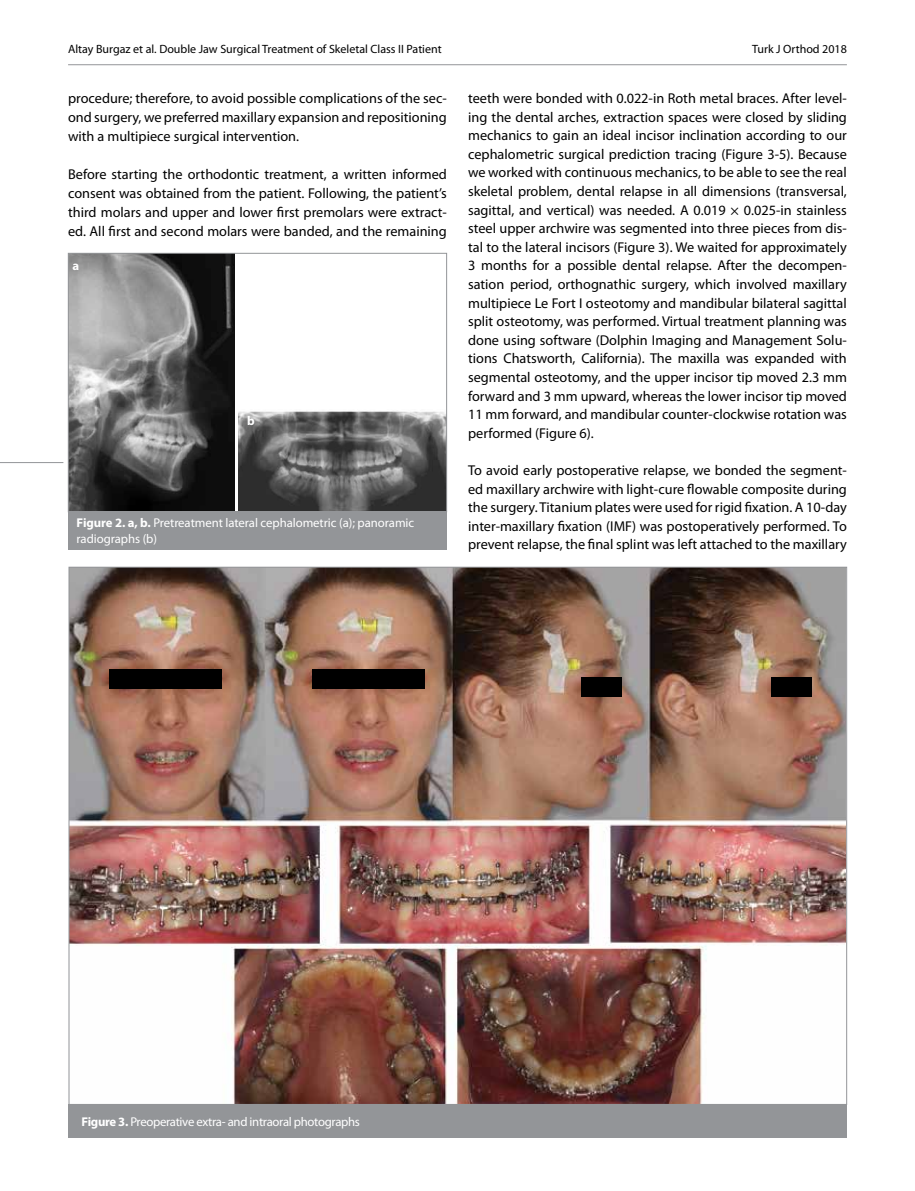
<style>
.page{position:relative;width:915px;height:1191px;background:#fff}
.page>*{position:absolute;margin:0;border:0;box-sizing:border-box;transform-origin:0 0}
.t1{font:14.25px/18.6px "Myriad Pro";color:#000;text-align:justify}
.t2{font:12.75px/15.3px "Myriad Pro";letter-spacing:-.01em;color:#fff}
.t3{font:700 12.75px "Myriad Pro";color:#fff}
.t4{font:12px "Myriad Pro";color:#000}
.s1{font-weight:700}
</style>
<div class="page">
<hr style="left:68px;top:64px;width:778px;height:1px;background:#939598">
<hr style="left:0;top:462px;width:63px;height:1px;background:#939598">
<img style="left:71px;top:569px;width:773px;height:533px">
<div style="left:69px;top:1104px;width:777px;height:33px;background:#939598"></div>
<img style="left:70px;top:255px;width:165px;height:255px">
<img style="left:239px;top:411px;width:205px;height:99px">
<div style="left:68px;top:253px;width:378px;height:259px;border:1px solid #939598"></div>
<div style="left:68px;top:511px;width:378px;height:38px;background:#939598"></div>
<div style="left:109px;top:669px;width:113px;height:20px;background:#000"></div>
<div style="left:313px;top:669px;width:112px;height:20px;background:#000"></div>
<div style="left:581px;top:676px;width:40px;height:20px;background:#000"></div>
<div style="left:771px;top:676px;width:40px;height:20px;background:#000"></div>
<p class="t4" style="left:68px;top:42px;width:375px">Altay Burgaz et al. Double Jaw Surgical Treatment of Skeletal Class II Patient</p>
<p class="t4" style="left:751px;top:42px;width:96px">Turk J Orthod 2018</p>
<p class="t1" style="left:68px;top:89px;width:380px;line-height:19px">procedure; therefore, to avoid possible complications of the sec&shy;ond surgery, we preferred maxillary expansion and repositioning with a multipiece surgical intervention.</p>
<p class="t1" style="left:68px;top:165px;width:380px;line-height:19px">Before starting the orthodontic treatment, a written informed consent was obtained from the patient. Following, the patient’s third molars and upper and lower first premolars were extract&shy;ed. All first and second molars were banded, and the remaining</p>
<p class="t3" style="left:72px;top:257px;width:8px">a</p>
<p class="t3" style="left:247px;top:412px;width:9px">b</p>
<p class="t2" style="left:77px;top:515px;width:339px"><span class="s1">Figure 2. a, b.</span> Pretreatment lateral cephalometric (a); panoramic radiographs (b)</p>
<p class="t1" style="left:468px;top:89px;width:380px">teeth were bonded with 0.022-in Roth metal braces. After level&shy;ing the dental arches, extraction spaces were closed by sliding mechanics to gain an ideal incisor inclination according to our cephalometric surgical prediction tracing (Figure 3-5). Because we worked with continuous mechanics, to be able to see the real skeletal problem, dental relapse in all dimensions (transversal, sagittal, and vertical) was needed. A 0.019 × 0.025-in stainless steel upper archwire was segmented into three pieces from dis&shy;tal to the lateral incisors (Figure 3). We waited for approximately 3 months for a possible dental relapse. After the decompen&shy;sation period, orthognathic surgery, which involved maxillary multipiece Le Fort I osteotomy and mandibular bilateral sagittal split osteotomy, was performed. Virtual treatment planning was done using software (Dolphin Imaging and Management Solu&shy;tions Chatsworth, California). The maxilla was expanded with segmental osteotomy, and the upper incisor tip moved 2.3 mm forward and 3 mm upward, whereas the lower incisor tip moved 11 mm forward, and mandibular counter-clockwise rotation was performed (Figure 6).</p>
<p class="t1" style="left:468px;top:460px;width:380px">To avoid early postoperative relapse, we bonded the segment&shy;ed maxillary archwire with light-cure flowable composite during the surgery. Titanium plates were used for rigid fixation. A 10-day inter-maxillary fixation (IMF) was postoperatively performed. To prevent relapse, the final splint was left attached to the maxillary</p>
<p class="t2" style="left:81px;top:1113px;width:280px"><span class="s1">Figure 3.</span> Preoperative extra- and intraoral photographs</p>
</div>
